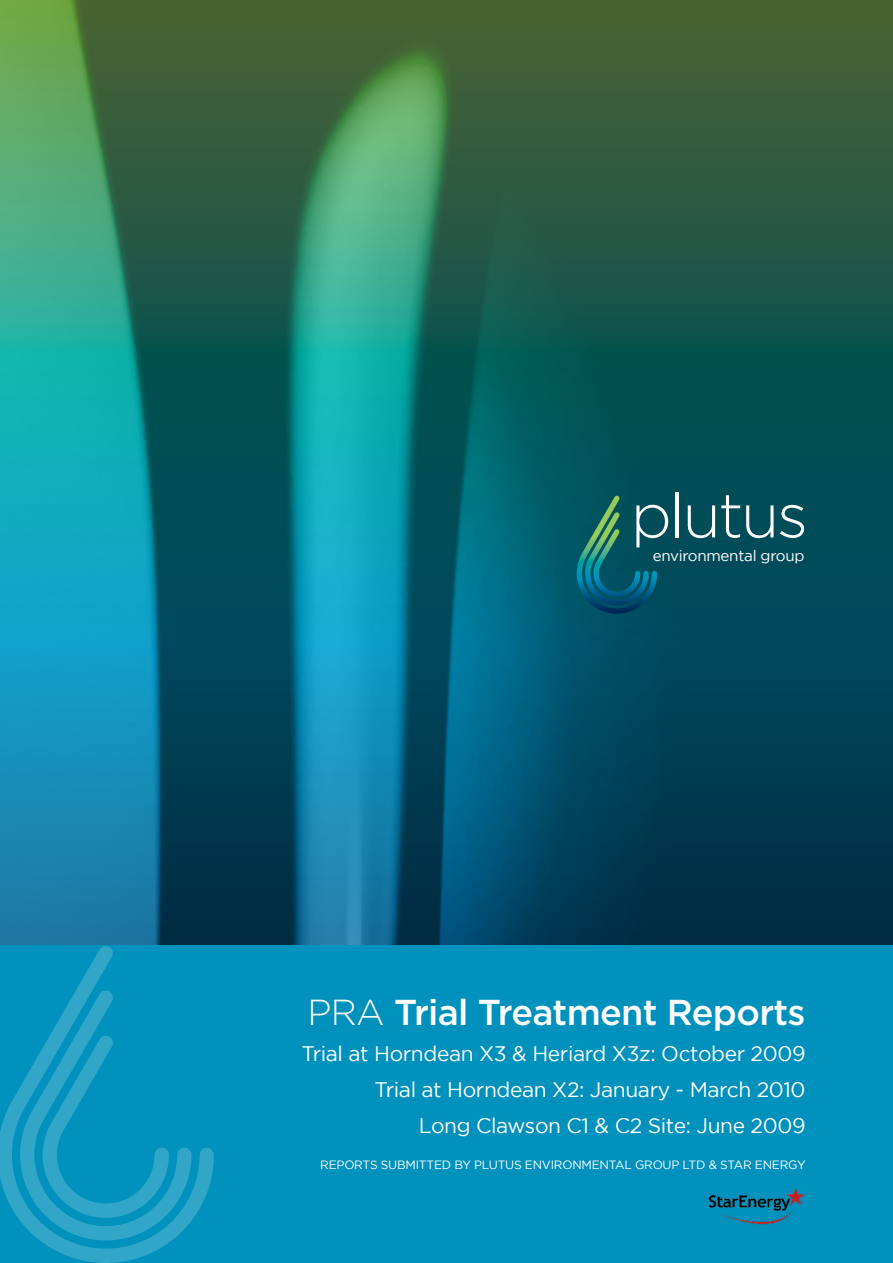
<style>
.page{position:relative;width:893px;height:1263px;background:#fff}
.page>*{position:absolute;margin:0;border:0;box-sizing:border-box;transform-origin:0 0}
.t1{font:300 62.7px "Gotham";letter-spacing:-.04em;color:#fff}
.t2{font:500 36px "Gotham";letter-spacing:-.02em;color:#fff}
.t3{font:21px/36px "Gotham";letter-spacing:-.02em;color:#fff;text-align:right}
.t4{font:15.15px "Gotham";letter-spacing:-.02em;color:#fff}
.t5{font:12px "Gotham";letter-spacing:-.02em;color:#fff}
.s1{font-weight:300}
</style>
<div class="page">
<img style="left:0;top:0;width:893px;height:946px">
<svg style="left:567px;top:491px;width:93px;height:133px;background:#085c67"></svg>
<div style="left:0;top:946px;width:893px;height:317px;background:#0091bc"></div>
<svg style="left:0;top:935px;width:222px;height:328px"></svg>
<img style="left:708px;top:1188px;width:97px;height:37px">
<h1 class="t1" style="left:631px;top:481px;width:179px">plutus</h1>
<p class="t4" style="left:653px;top:547px;width:153px">environmental group</p>
<h2 class="t2" style="left:308px;top:989px;width:499px"><span class="s1">PRA</span> Trial Treatment Reports</h2>
<p class="t3" style="left:301px;top:1035px;width:506px">Trial at Horndean X3 &amp; Heriard X3z: October 2009<br>Trial at Horndean X2: January - March 2010<br>Long Clawson C1 &amp; C2 Site: June 2009</p>
<p class="t5" style="left:320px;top:1158px;width:487px">REPORTS SUBMITTED BY PLUTUS ENVIRONMENTAL GROUP LTD &amp; STAR ENERGY</p>
</div>
